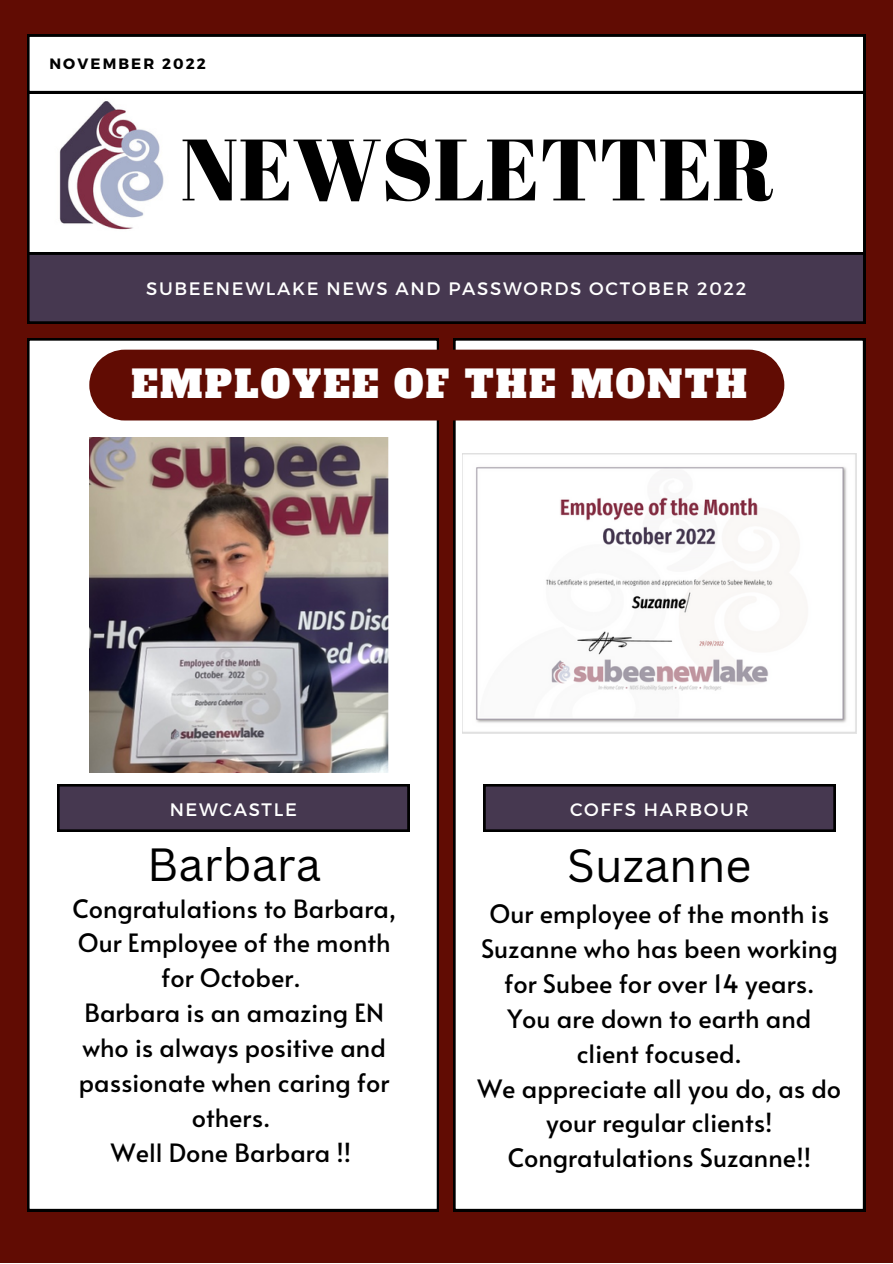
<style>
.page{position:relative;width:893px;height:1264px;background:#fff}
.page>*{position:absolute;margin:0;border:0;box-sizing:border-box;transform-origin:0 0}
.t1{font:86.85px "Abril Fatface";color:#000}
.t2{font:45.3px "Canva Sans";color:#000}
.t3{font:37.05px "Alfa Slab One";letter-spacing:.06em;color:#fff}
.t4{font:25.2px/34.8px "Alata";color:#000;text-align:center}
.t5{font:18px "Montserrat";letter-spacing:.095em;color:#fff}
.t6{font:700 15px "Montserrat";letter-spacing:.14em;color:#000}
</style>
<div class="page">
<div style="left:0;top:0;width:892px;height:1262px;background:#610c03"></div>
<div style="left:27px;top:93px;width:838px;height:160px;background:#fff"></div>
<div style="left:27px;top:338px;width:412px;height:873px;background:#fff"></div>
<div style="left:453px;top:338px;width:412px;height:873px;background:#fff"></div>
<svg style="left:27px;top:35px;width:838px;height:58px;background:#ebebeb"></svg>
<div style="left:27px;top:253px;width:838px;height:70px;background:#463850"></div>
<svg style="left:57px;top:784px;width:352px;height:47px;background:#3e3247"></svg>
<svg style="left:483px;top:784px;width:352px;height:47px;background:#3e3247"></svg>
<img style="left:43px;top:99px;width:133px;height:132px">
<svg style="left:89px;top:349px;width:695px;height:71px"></svg>
<img style="left:89px;top:437px;width:300px;height:335px">
<img style="left:463px;top:453px;width:393px;height:280px">
<p class="t6" style="left:49px;top:54px;width:158px">NOVEMBER 2022</p>
<h1 class="t1" style="left:180px;top:108px;width:596px">NEWSLETTER</h1>
<p class="t5" style="left:146px;top:277px;width:601px">SUBEENEWLAKE NEWS AND PASSWORDS OCTOBER 2022</p>
<h3 class="t3" style="left:132px;top:359px;width:616px">EMPLOYEE OF THE MONTH</h3>
<p class="t5" style="left:170px;top:797px;width:129px">NEWCASTLE</p>
<p class="t5" style="left:570px;top:797px;width:180px">COFFS HARBOUR</p>
<h2 class="t2" style="left:147px;top:832px;width:175px">Barbara</h2>
<h2 class="t2" style="left:567px;top:833px;width:186px">Suzanne</h2>
<p class="t4" style="left:477px;top:895px;width:365px">Our employee of the month is<br>Suzanne who has been working for Subee for over 14 years.<br>You are down to earth and client focused.<br>We appreciate all you do, as do your regular clients!<br>Congratulations Suzanne!!</p>
<p class="t4" style="left:72px;top:889px;width:325px">Congratulations to Barbara,<br>Our Employee of the month for October.<br>Barbara is an amazing EN who is always positive and passionate when caring for others.<br>Well Done Barbara !!</p>
</div>
